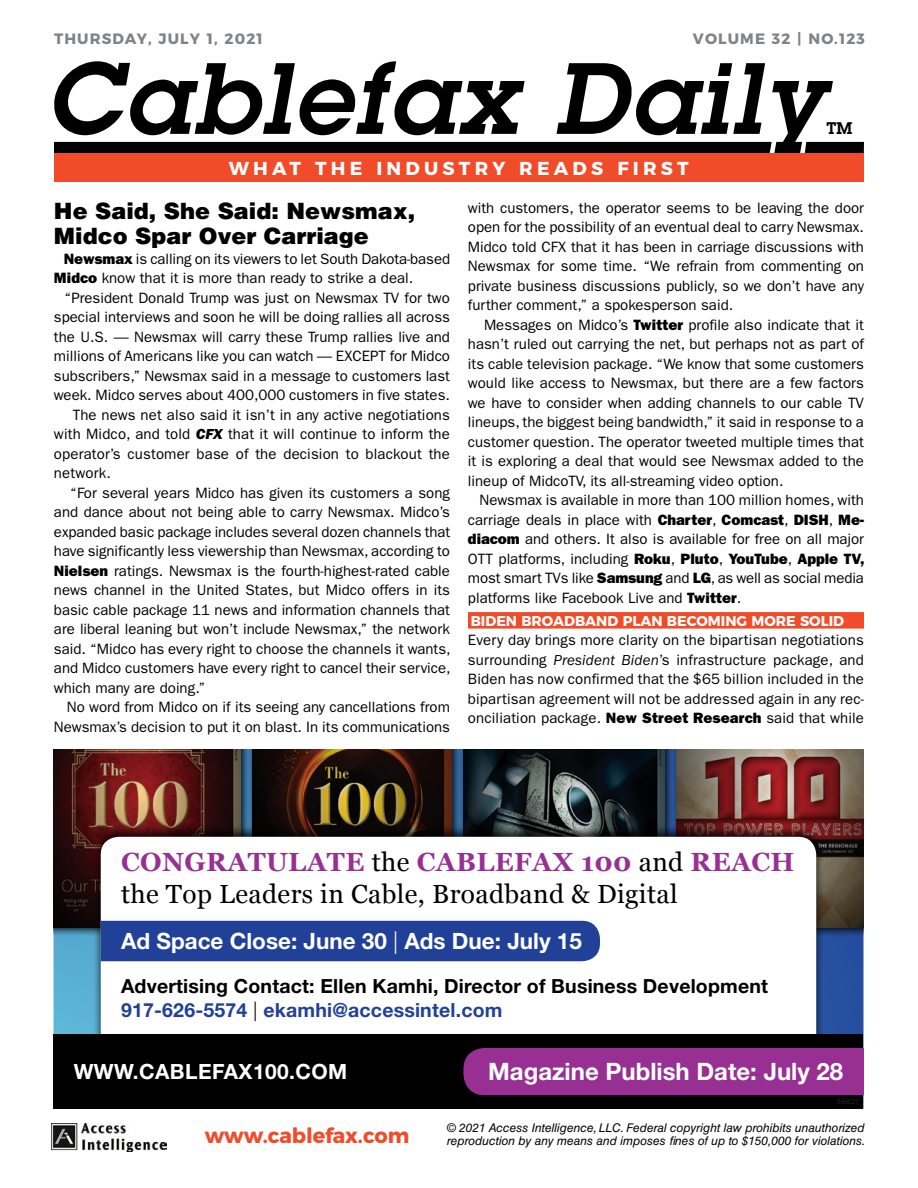
<style>
.page{position:relative;width:918px;height:1188px;background:#fff}
.page>*{position:absolute;margin:0;border:0;box-sizing:border-box;transform-origin:0 0}
.t1{font:italic 600 99px "Lubalin Graph Std";letter-spacing:.03em;color:#000}
.t2{font:26.25px/31.5px "Georgia";letter-spacing:.015em;color:#000}
.t3{font:700 24px "Helvetica Neue LT Std";color:#fff}
.t4{font:900 22.5px/25.5px "Helvetica LT Std";color:#000}
.t5{font:700 22.5px "Helvetica Neue LT Std";color:#fff}
.t6{font:700 21px "Helvetica Neue LT Std";letter-spacing:.02em;color:#fff}
.t7{font:700 21px "Montserrat";color:#f04c2a}
.t8{font:700 19.5px/23.4px "Helvetica Neue LT Std";letter-spacing:.01em;color:#000}
.t9{font:700 18.75px "Montserrat";letter-spacing:.225em;color:#fff}
.t10{font:600 16.5px "Lubalin Graph Std";color:#000}
.t11{font:15px/19.5px "ITC Franklin Gothic Std";color:#000;text-align:justify}
.t12{font:700 15px "Montserrat";letter-spacing:.075em;color:#808285}
.t13{font:700 14.25px "Montserrat";color:#fff}
.t14{font:italic 12px/13.5px "Helvetica LT Std";color:#000}
.t15{font:7.5px "Filson Pro";color:#292829}
.s1{font-family:"ITC Franklin Gothic Std Hvy"}
.s2{font-family:"ITC Franklin Gothic Std Hvy It"}
.s3{font-style:italic}
.s4{font-weight:700;color:#973092}
.s5{font-weight:300}
.s6{color:#214098}
</style>
<div class="page">
<div style="left:54px;top:142px;width:718px;height:11px;background:#000"></div>
<svg style="left:805px;top:142px;width:59px;height:11px"></svg>
<div style="left:54px;top:153px;width:809px;height:29px;background:#f04c2a"></div>
<img style="left:52px;top:1123px;width:115px;height:29px">
<div style="left:468px;top:612px;width:396px;height:17px;background:#f04c2a"></div>
<svg style="left:53px;top:937px;width:810px;height:97px;background:#4080ba"></svg>
<div style="left:53px;top:749px;width:198px;height:188px;background:#000;opacity:.9"></div>
<img style="left:53px;top:749px;width:188px;height:179px">
<img style="left:463px;top:749px;width:201px;height:76px">
<div style="left:247px;top:749px;width:214px;height:188px;background:#000;opacity:.9"></div>
<img style="left:253px;top:749px;width:199px;height:76px">
<div style="left:671px;top:749px;width:192px;height:188px;background:#000;opacity:.9"></div>
<img style="left:676px;top:749px;width:187px;height:179px">
<div style="left:93px;top:825px;width:731px;height:245px;background:#000;opacity:.75"></div>
<div style="left:101px;top:837px;width:715px;height:229px;background:#fff;border-radius:18px"></div>
<div style="left:53px;top:1034px;width:810px;height:75px;background:#000"></div>
<div style="left:101px;top:921px;width:499px;height:40px;background:#214098"></div>
<div style="left:463px;top:1048px;width:400px;height:47px;background:#973092"></div>
<p class="t12" style="left:54px;top:26px;width:210px">THURSDAY, JULY 1, 2021</p>
<p class="t12" style="left:693px;top:26px;width:173px">VOLUME 32 | NO.123</p>
<h1 class="t1" style="left:46px;top:33px;width:779px">Cablefax Daily</h1>
<p class="t10" style="left:827px;top:117px;width:27px">TM</p>
<p class="t9" style="left:229px;top:153px;width:461px">WHAT THE INDUSTRY READS FI RST</p>
<h3 class="t4" style="left:54px;top:197px;width:363px">He Said, She Said: Newsmax,<br>Midco Spar Over Carriage</h3>
<p class="t11" style="left:54px;top:249px;width:398px;text-indent:10px"><span class="s1">Newsmax</span> is calling on its viewers to let South Dakota-based<br><span class="s1">Midco</span> know that it is more than ready to strike a deal.</p>
<p class="t11" style="left:64px;top:288px;width:387px">“President Donald Trump was just on Newsmax TV for two</p>
<p class="t11" style="left:54px;top:307px;width:397px">special interviews and soon he will be doing rallies all across</p>
<p class="t11" style="left:54px;top:327px;width:398px">the U.S. — Newsmax will carry these Trump rallies live and</p>
<p class="t11" style="left:54px;top:346px;width:397px">millions of Americans like you can watch — EXCEPT for Midco</p>
<p class="t11" style="left:54px;top:366px;width:397px">subscribers,” Newsmax said in a message to customers last</p>
<p class="t11" style="left:54px;top:385px;width:398px">week. Midco serves about 400,000 customers in five states.</p>
<p class="t11" style="left:73px;top:405px;width:379px">The news net also said it isn’t in any active negotiations</p>
<p class="t11" style="left:54px;top:424px;width:398px">with Midco, and told <span class="s2">CFX</span> that it will continue to inform the</p>
<p class="t11" style="left:54px;top:444px;width:397px">operator’s customer base of the decision to blackout the</p>
<p class="t11" style="left:54px;top:463px;width:59px">network.</p>
<p class="t11" style="left:70px;top:483px;width:381px">“For several years Midco has given its customers a song</p>
<p class="t11" style="left:54px;top:502px;width:398px">and dance about not being able to carry Newsmax. Midco’s</p>
<p class="t11" style="left:54px;top:522px;width:398px">expanded basic package includes several dozen channels that</p>
<p class="t11" style="left:54px;top:541px;width:397px">have significantly less viewership than Newsmax, according to</p>
<p class="t11" style="left:54px;top:561px;width:398px"><span class="s1">Nielsen</span> ratings. Newsmax is the fourth-highest-rated cable</p>
<p class="t11" style="left:54px;top:580px;width:398px">news channel in the United States, but Midco offers in its</p>
<p class="t11" style="left:54px;top:600px;width:398px">basic cable package 11 news and information channels that</p>
<p class="t11" style="left:54px;top:619px;width:397px">are liberal leaning but won’t include Newsmax,” the network</p>
<p class="t11" style="left:54px;top:639px;width:398px">said. “Midco has every right to choose the channels it wants,</p>
<p class="t11" style="left:54px;top:658px;width:398px">and Midco customers have every right to cancel their service,</p>
<p class="t11" style="left:54px;top:678px;width:153px">which many are doing.”</p>
<p class="t11" style="left:67px;top:697px;width:385px">No word from Midco on if its seeing any cancellations from</p>
<p class="t11" style="left:54px;top:717px;width:398px">Newsmax’s decision to put it on blast. In its communications</p>
<p class="t11" style="left:468px;top:198px;width:398px">with customers, the operator seems to be leaving the door open for the possibility of an eventual deal to carry Newsmax.<br>Midco told CFX that it has been in carriage discussions with Newsmax for some time. “We refrain from commenting on private business discussions publicly, so we don’t have any further comment,” a spokesperson said.</p>
<p class="t11" style="left:468px;top:315px;width:398px;text-indent:16px">Messages on Midco’s <span class="s1">Twitter</span> profile also indicate that it hasn’t ruled out carrying the net, but perhaps not as part of its cable television package. “We know that some customers would like access to Newsmax, but there are a few factors we have to consider when adding channels to our cable TV lineups, the biggest being bandwidth,” it said in response to a customer question. The operator tweeted multiple times that it is exploring a deal that would see Newsmax added to the lineup of MidcoTV, its all-streaming video option.</p>
<p class="t11" style="left:468px;top:491px;width:398px;text-indent:11px">Newsmax is available in more than 100 million homes, with carriage deals in place with <span class="s1">Charter</span>, <span class="s1">Comcast</span>, <span class="s1">DISH</span>, <span class="s1">Me&shy;diacom</span> and others. It also is available for free on all major OTT platforms, including <span class="s1">Roku</span>, <span class="s1">Pluto</span>, <span class="s1">YouTube</span>, <span class="s1">Apple TV, </span>most smart TVs like <span class="s1">Samsung</span> and <span class="s1">LG</span>, as well as social media platforms like Facebook Live and <span class="s1">Twitter</span>.</p>
<p class="t13" style="left:471px;top:609px;width:375px">BIDEN BROADBAND PLAN BECOMING MORE SOLID</p>
<p class="t11" style="left:468px;top:631px;width:398px">Every day brings more clarity on the bipartisan negotiations surrounding <span class="s3">President Biden</span>’s infrastructure package, and Biden has now confirmed that the $65 billion included in the bipartisan agreement will not be addressed again in any rec&shy;onciliation package. <span class="s1">New Street Research</span> said that while</p>
<h2 class="t2" style="left:121px;top:845px;width:675px"><span class="s4">CONGRATULATE</span> the <span class="s4">CABLEFAX 100</span> and <span class="s4">REACH </span>the Top Leaders in Cable, Broadband &amp; Digital</h2>
<h3 class="t5" style="left:121px;top:927px;width:462px">Ad Space Close: June 30 <span class="s5">|</span> Ads Due: July 15</h3>
<h3 class="t8" style="left:121px;top:974px;width:649px">Advertising Contact: Ellen Kamhi, Director of Business Development<br><span class="s6">917-626-5574</span> <span class="s5">|</span> <span class="s6">ekamhi@accessintel.com</span></h3>
<h3 class="t6" style="left:74px;top:1059px;width:275px">WWW.CABLEFAX100.COM</h3>
<h3 class="t3" style="left:488px;top:1057px;width:357px">Magazine Publish Date: July 28</h3>
<p class="t15" style="left:836px;top:1097px;width:24px">38827</p>
<h3 class="t7" style="left:205px;top:1119px;width:206px">WWW.CABLEFAX.COM</h3>
<p class="t14" style="left:447px;top:1121px;width:420px">© 2021 Access Intelligence, LLC. Federal copyright law prohibits unauthorized reproduction by any means and imposes fines of up to $150,000 for violations.</p>
</div>
